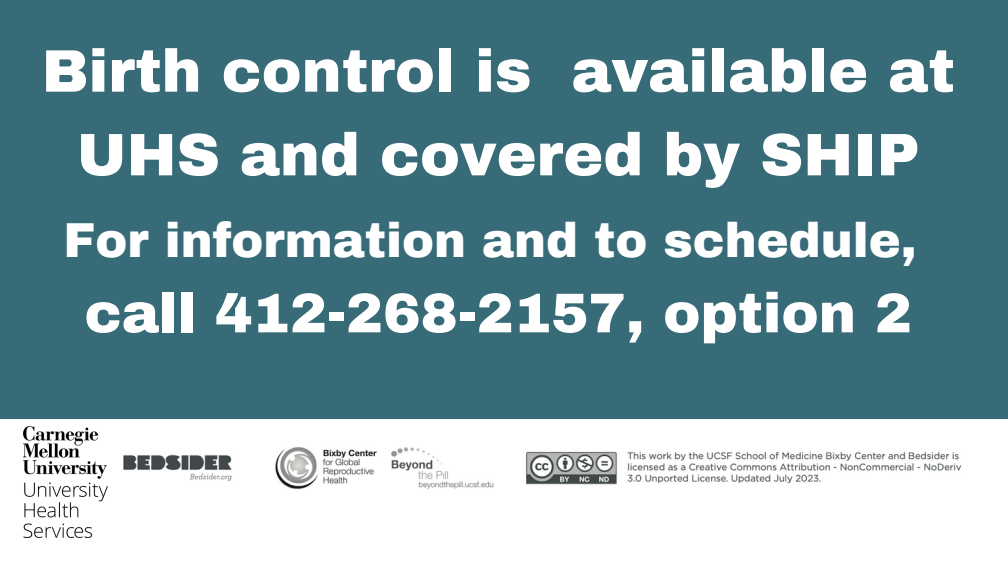
<style>
.page{position:relative;width:1008px;height:576px;background:#376b78}
.page>*{position:absolute;margin:0;border:0;box-sizing:border-box;transform-origin:0 0}
.t1{font:900 60px/83.6px "Archivo";color:#fff;text-align:center}
.t2{font:900 56px "Archivo";color:#fff}
.t3{font:900 48px "Archivo";color:#fff}
</style>
<div class="page">
<div style="left:0;top:419px;width:1008px;height:157px;background:#fff"></div>
<img style="left:24px;top:427px;width:84px;height:111px">
<img style="left:123px;top:447px;width:839px;height:42px">
<h1 class="t1" style="left:42px;top:30px;width:915px">Birth control is available at<br>UHS and covered by SHIP</h1>
<p class="t3" style="left:64px;top:215px;width:855px">For information and to schedule,</p>
<p class="t2" style="left:84px;top:283px;width:829px">call 412-268-2157, option 2</p>
</div>
